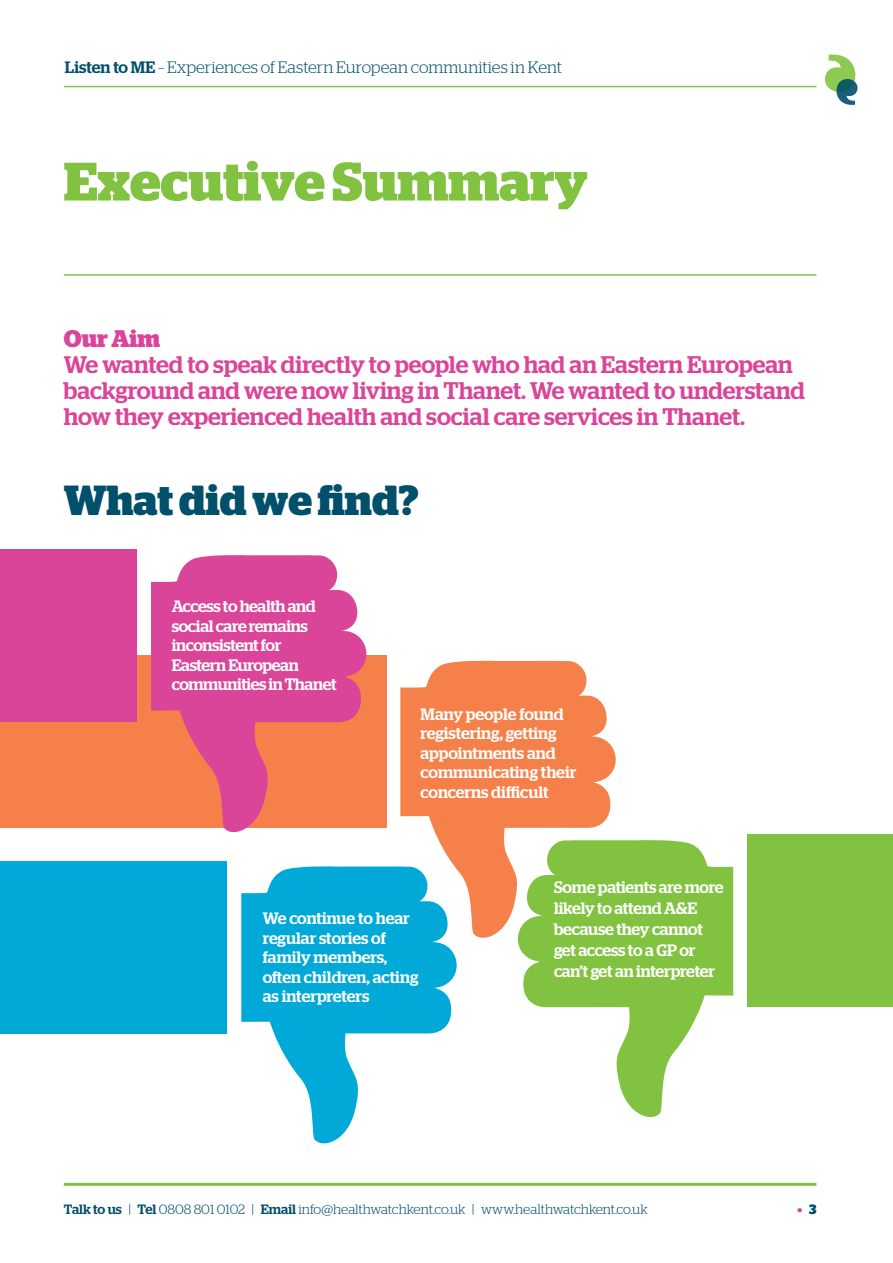
<style>
.page{position:relative;width:893px;height:1263px;background:#fff}
.page>*{position:absolute;margin:0;border:0;box-sizing:border-box;transform-origin:0 0}
.t1{font:700 54px "Stag";color:#81c340}
.t2{font:700 42px "Stag";color:#004f6b}
.t3{font:500 24px/26.2px "Stag";color:#da4599}
.t4{font:700 24px "Stag";color:#da4599}
.t5{font:500 16.5px/19.5px "Stag";letter-spacing:-.01em;color:#fff}
.t6{font:300 16.5px "Stag";color:#004f6b}
.t7{font:300 13.5px "Stag";color:#004f6b}
.t8{font:700 13.5px "Stag";color:#da4599}
.s1{font-weight:500}
.s2{color:#004f6b}
</style>
<div class="page">
<hr style="left:64px;top:86px;width:752px;height:1px;background:#81c340">
<hr style="left:64px;top:1183px;width:752px;height:3px;background:#81c340">
<svg style="left:825px;top:54px;width:32px;height:51px"></svg>
<svg style="left:400px;top:661px;width:216px;height:280px;fill:#f5804a"></svg>
<div style="left:0;top:655px;width:386px;height:173px;background:#f5804a"></div>
<hr style="left:64px;top:274px;width:752px;height:2px;background:#81c340">
<svg style="left:241px;top:866px;width:216px;height:278px;fill:#00a9d8"></svg>
<div style="left:0;top:860px;width:226px;height:173px;background:#00a9d8"></div>
<svg style="left:151px;top:555px;width:215px;height:278px;fill:#da4599"></svg>
<div style="left:0;top:549px;width:137px;height:173px;background:#da4599"></div>
<svg style="left:518px;top:840px;width:215px;height:278px;fill:#81c340"></svg>
<div style="left:747px;top:834px;width:146px;height:173px;background:#81c340"></div>
<p class="t6" style="left:65px;top:57px;width:499px"><span class="s1">Listen to ME</span> – Experiences of Eastern European communities in Kent</p>
<h1 class="t1" style="left:64px;top:150px;width:526px">Executive Summary</h1>
<h3 class="t4" style="left:64px;top:324px;width:98px">Our Aim</h3>
<h3 class="t3" style="left:64px;top:351px;width:743px">We wanted to speak directly to people who had an Eastern European background and were now living in Thanet. We wanted to understand how they experienced health and social care services in Thanet.</h3>
<h2 class="t2" style="left:64px;top:475px;width:356px">What did we find?</h2>
<p class="t5" style="left:172px;top:597px;width:166px">Access to health and social care remains inconsistent for<br>Eastern European communities in Thanet</p>
<p class="t5" style="left:421px;top:704px;width:157px">Many people found registering, getting appointments and communicating their concerns difficult</p>
<p class="t5" style="left:263px;top:908px;width:157px">We continue to hear regular stories of family members, often children, acting as interpreters</p>
<p class="t5" style="left:554px;top:876px;width:171px;line-height:21px">Some patients are more likely to attend A&amp;E because they cannot get access to a GP or can’t get an interpreter</p>
<p class="t7" style="left:64px;top:1202px;width:585px"><span class="s1">Talk to us</span> | <span class="s1">Tel</span> 0808 801 0102 | <span class="s1">Email</span> info@healthwatchkent.co.uk | www.healthwatchkent.co.uk</p>
<p class="t8" style="left:797px;top:1201px;width:20px">• <span class="s2">3</span></p>
</div>
